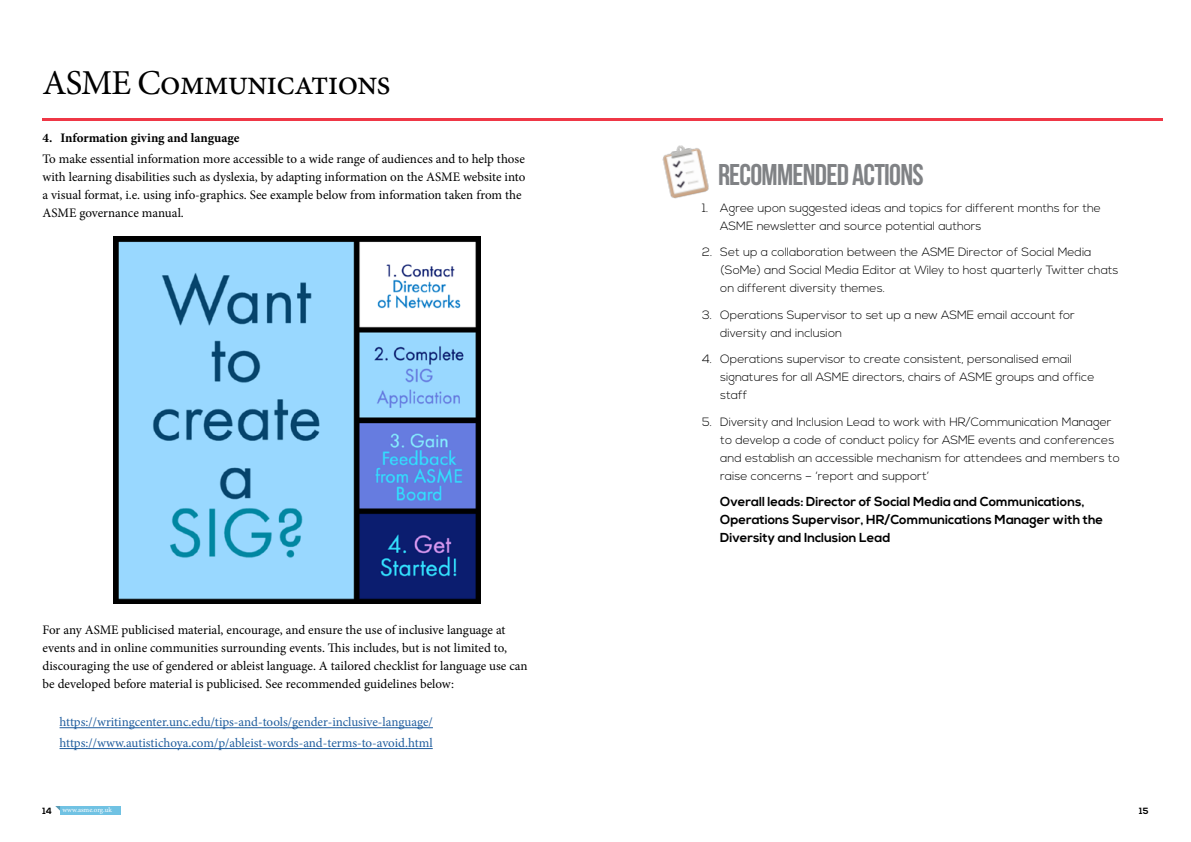
<style>
.page{position:relative;width:1191px;height:842px;background:#fff}
.page>*{position:absolute;margin:0;border:0;box-sizing:border-box;transform-origin:0 0}
.t1{font:35px "Minion Pro";letter-spacing:-.025em;color:#000}
.t2{font:700 30px "Bebas Neue";letter-spacing:-.025em;color:#808285}
.t3{font:13px/18px "Minion Pro";letter-spacing:-.005em;color:#000}
.t4{font:13px/20.8px "Minion Pro";letter-spacing:.005em;color:#215e9e}
.t5{font:700 13px/18px "Nexa";color:#000}
.t6{font:700 13px "Minion Pro";color:#000}
.t7{font:300 12px/18px "Nexa";color:#000}
.t8{font:700 9px "Nexa";color:#000}
.t9{font:7px "Minion Pro";color:#fff}
.s1{font-family:"Nexa";font-weight:700;font-size:9px;color:#000}
</style>
<div class="page">
<hr style="left:43px;top:118px;width:1119px;height:2px;background:#ef3746">
<hr style="left:60px;top:727px;width:373px;height:1px;background:#215e9e">
<hr style="left:60px;top:748px;width:373px;height:1px;background:#215e9e">
<img style="left:662px;top:145px;width:47px;height:54px">
<img style="left:113px;top:236px;width:367px;height:367px">
<div style="left:60px;top:806px;width:60px;height:8px;background:#70c2e3"></div>
<svg style="left:55px;top:806px;width:5px;height:5px"></svg>
<h1 class="t1" style="left:43px;top:60px;width:350px">ASME Communications</h1>
<p class="t6" style="left:43px;top:129px;width:198px">4. Information giving and language</p>
<p class="t3" style="left:43px;top:150px;width:484px">To make essential information more accessible to a wide range of audiences and to help those with learning disabilities such as dyslexia, by adapting information on the ASME website into a visual format, i.e. using info-graphics. See example below from information taken from the ASME governance manual.</p>
<p class="t3" style="left:43px;top:620px;width:486px">For any ASME publicised material, encourage, and ensure the use of inclusive language at events and in online communities surrounding events. This includes, but is not limited to, discouraging the use of gendered or ableist language. A tailored checklist for language use can be developed before material is publicised. See recommended guidelines below:</p>
<p class="t4" style="left:60px;top:712px;width:375px">https://writingcenter.unc.edu/tips-and-tools/gender-inclusive-language/ https://www.autistichoya.com/p/ableist-words-and-terms-to-avoid.html</p>
<h2 class="t2" style="left:718px;top:158px;width:207px">RECOMMENDED ACTIONS</h2>
<p class="t7" style="left:720px;top:199px;width:382px;text-indent:-18px">1. Agree upon suggested ideas and topics for different months for the<br>ASME newsletter and source potential authors</p>
<p class="t7" style="left:720px;top:244px;width:400px;text-indent:-18px">2. Set up a collaboration between the ASME Director of Social Media (SoMe) and Social Media Editor at Wiley to host quarterly Twitter chats on different diversity themes.</p>
<p class="t7" style="left:720px;top:306px;width:356px;text-indent:-18px">3. Operations Supervisor to set up a new ASME email account for diversity and inclusion</p>
<p class="t7" style="left:720px;top:351px;width:376px;text-indent:-18px">4. Operations supervisor to create consistent, personalised email signatures for all ASME directors, chairs of ASME groups and office staff</p>
<p class="t7" style="left:720px;top:413px;width:401px;text-indent:-18px">5. Diversity and Inclusion Lead to work with HR/Communication Manager to develop a code of conduct policy for ASME events and conferences and establish an accessible mechanism for attendees and members to raise concerns – ‘report and support’</p>
<p class="t5" style="left:720px;top:493px;width:384px">Overall leads: Director of Social Media and Communications,<br>Operations Supervisor, HR/Communications Manager with the<br>Diversity and Inclusion Lead</p>
<p class="t9" style="left:43px;top:805px;width:71px"><span class="s1">14</span> www.asme.org.uk</p>
<p class="t8" style="left:1139px;top:805px;width:11px">15</p>
</div>
